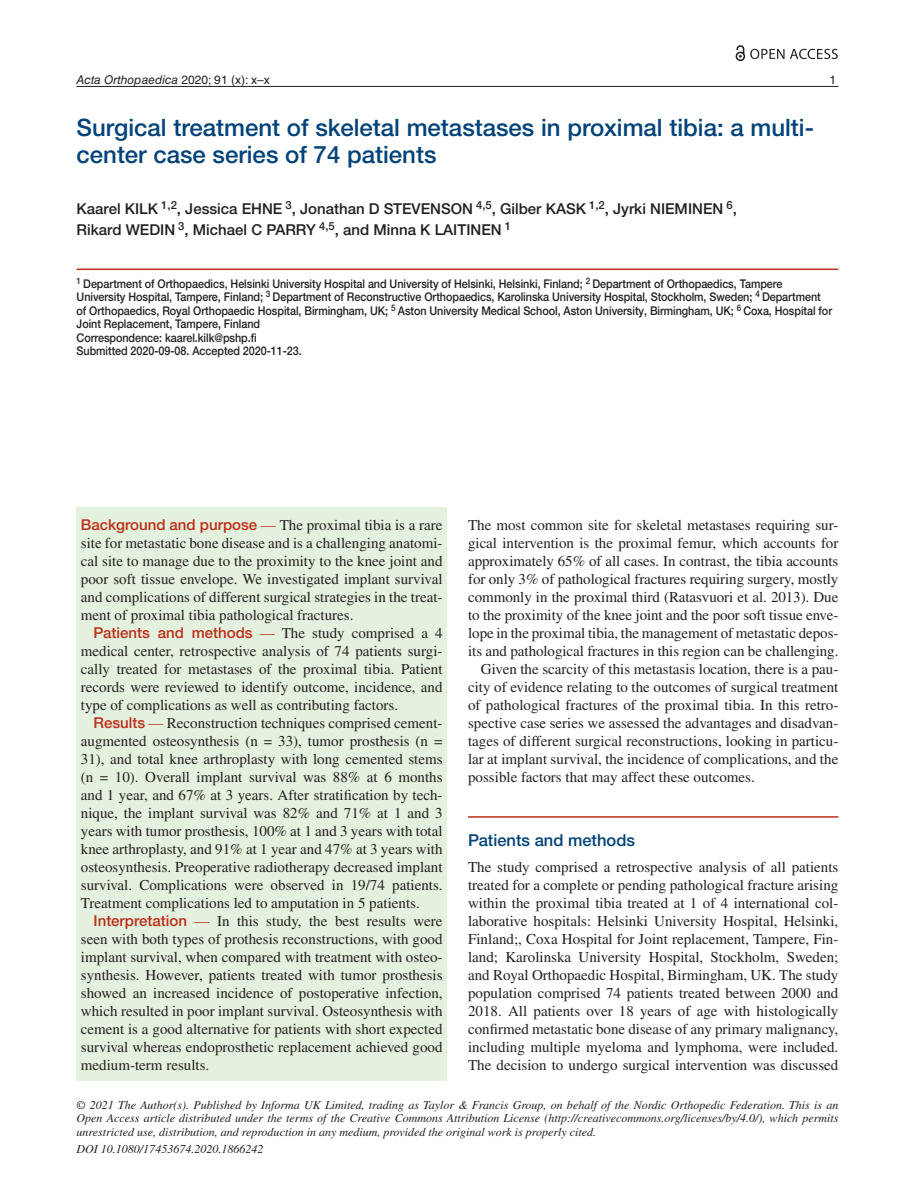
<style>
.page{position:relative;width:915px;height:1191px;background:#fff}
.page>*{position:absolute;margin:0;border:0;box-sizing:border-box;transform-origin:0 0}
.t1{font:500 24px/27px "Helvetica Neue LTW1 G";color:#004279}
.t2{font:500 16.5px "Helvetica Neue LTW1 G";color:#004279}
.t3{font:15px/18px "Times";color:#231f20;text-align:justify}
.t4{font:500 15px/21px "Helvetica Neue LTW1 G";color:#231f20}
.t5{font:500 12px/13.5px "Helvetica Neue LTW1 G";letter-spacing:-.005em;color:#231f20;scale:.9 1}
.t6{font:italic 12px/13.5px "Times";color:#231f20;text-align:justify}
.t7{font:italic 12px "Helvetica LT Std";color:#231f20}
.t8{font:12px "Helvetica LT Std";color:#231f20}
.s1{font-style:normal}
.s2{font-family:"Helvetica Neue LTW1 G";font-weight:500;color:#bc2e18}
.s3{color:#bc2e18}
</style>
<div class="page">
<hr style="left:77px;top:86px;width:761px;height:1px;background:#231f20">
<div style="left:77px;top:507px;width:369px;height:573px;background:#e4f1de"></div>
<hr style="left:77px;top:268px;width:761px;height:2px;background:#bc2e18">
<hr style="left:468px;top:816px;width:370px;height:1px;background:#bc2e18">
<svg style="left:735px;top:45px;width:9px;height:16px"></svg>
<svg style="left:750px;top:49px;width:87px;height:10px"></svg>
<p class="t7" style="left:77px;top:72px;width:195px">Acta Orthopaedica <span class="s1">2020; 91 (x): x–x</span></p>
<p class="t8" style="left:829px;top:72px;width:8px">1</p>
<h1 class="t1" style="left:77px;top:114px;width:738px">Surgical treatment of skeletal metastases in proximal tibia: a multi&shy;center case series of 74 patients</h1>
<p class="t4" style="left:77px;top:198px;width:661px">Kaarel KILK <sup>1,2</sup>, Jessica EHNE <sup>3</sup>, Jonathan D STEVENSON <sup>4,5</sup>, Gilber KASK <sup>1,2</sup>, Jyrki NIEMINEN <sup>6</sup>,<br>Rikard WEDIN <sup>3</sup>, Michael C PARRY <sup>4,5</sup>, and Minna K LAITINEN <sup>1</sup></p>
<p class="t5" style="left:77px;top:277px;width:840px"><sup>1</sup> Department of Orthopaedics, Helsinki University Hospital and University of Helsinki, Helsinki, Finland; <sup>2</sup> Department of Orthopaedics, Tampere University Hospital, Tampere, Finland; <sup>3</sup> Department of Reconstructive Orthopaedics, Karolinska University Hospital, Stockholm, Sweden; <sup>4</sup> Department of Orthopaedics, Royal Orthopaedic Hospital, Birmingham, UK; <sup>5</sup> Aston University Medical School, Aston University, Birmingham, UK; <sup>6</sup> Coxa, Hospital for Joint Replacement, Tampere, Finland<br>Correspondence: kaarel.kilk@pshp.fi<br>Submitted 2020-09-08. Accepted 2020-11-23.</p>
<p class="t3" style="left:81px;top:515px;width:363px"><span class="s2">Background and purpose</span> <span class="s3">—</span> The proximal tibia is a rare site for metastatic bone disease and is a challenging anatomi&shy;cal site to manage due to the proximity to the knee joint and poor soft tissue envelope. We investigated implant survival and complications of different surgical strategies in the treat&shy;ment of proximal tibia pathological fractures.</p>
<p class="t3" style="left:81px;top:623px;width:363px;text-indent:13px"><span class="s2">Patients and methods</span> <span class="s3">—</span> The study comprised a 4 medical center, retrospective analysis of 74 patients surgi&shy;cally treated for metastases of the proximal tibia. Patient records were reviewed to identify outcome, incidence, and type of complications as well as contributing factors.</p>
<p class="t3" style="left:81px;top:713px;width:363px;text-indent:13px"><span class="s2">Results</span> <span class="s3">—</span> Reconstruction techniques comprised cement&shy;augmented osteosynthesis (n = 33), tumor prosthesis (n = 31), and total knee arthroplasty with long cemented stems (n = 10). Overall implant survival was 88% at 6 months and 1 year, and 67% at 3 years. After stratification by tech&shy;nique, the implant survival was 82% and 71% at 1 and 3 years with tumor prosthesis, 100% at 1 and 3 years with total knee arthroplasty, and 91% at 1 year and 47% at 3 years with osteosynthesis. Preoperative radiotherapy decreased implant survival. Complications were observed in 19/74 patients.<br>Treatment complications led to amputation in 5 patients.</p>
<p class="t3" style="left:81px;top:911px;width:363px;text-indent:13px"><span class="s2">Interpretation</span> <span class="s3">—</span> In this study, the best results were seen with both types of prothesis reconstructions, with good implant survival, when compared with treatment with osteo&shy;synthesis. However, patients treated with tumor prosthesis showed an increased incidence of postoperative infection, which resulted in poor implant survival. Osteosynthesis with cement is a good alternative for patients with short expected survival whereas endoprosthetic replacement achieved good medium-term results.</p>
<p class="t3" style="left:468px;top:515px;width:371px">The most common site for skeletal metastases requiring sur-</p>
<p class="t3" style="left:468px;top:533px;width:371px">gical intervention is the proximal femur, which accounts for</p>
<p class="t3" style="left:468px;top:551px;width:371px">approximately 65% of all cases. In contrast, the tibia accounts</p>
<p class="t3" style="left:468px;top:569px;width:371px">for only 3% of pathological fractures requiring surgery, mostly</p>
<p class="t3" style="left:468px;top:587px;width:371px">commonly in the proximal third (Ratasvuori et al. 2013). Due</p>
<p class="t3" style="left:468px;top:605px;width:371px">to the proximity of the knee joint and the poor soft tissue enve-</p>
<p class="t3" style="left:468px;top:623px;width:371px">lope in the proximal tibia, the management of metastatic depos-</p>
<p class="t3" style="left:468px;top:641px;width:371px">its and pathological fractures in this region can be challenging.</p>
<p class="t3" style="left:480px;top:659px;width:359px">Given the scarcity of this metastasis location, there is a pau-</p>
<p class="t3" style="left:468px;top:677px;width:371px">city of evidence relating to the outcomes of surgical treatment</p>
<p class="t3" style="left:468px;top:695px;width:371px">of pathological fractures of the proximal tibia. In this retro-</p>
<p class="t3" style="left:468px;top:713px;width:371px">spective case series we assessed the advantages and disadvan-</p>
<p class="t3" style="left:468px;top:731px;width:371px">tages of different surgical reconstructions, looking in particu-</p>
<p class="t3" style="left:468px;top:749px;width:371px">lar at implant survival, the incidence of complications, and the</p>
<p class="t3" style="left:468px;top:767px;width:288px">possible factors that may affect these outcomes.</p>
<p class="t2" style="left:468px;top:830px;width:168px">Patients and methods</p>
<p class="t3" style="left:468px;top:857px;width:371px">The study comprised a retrospective analysis of all patients treated for a complete or pending pathological fracture arising within the proximal tibia treated at 1 of 4 international col&shy;laborative hospitals: Helsinki University Hospital, Helsinki, Finland;, Coxa Hospital for Joint replacement, Tampere, Fin&shy;land; Karolinska University Hospital, Stockholm, Sweden; and Royal Orthopaedic Hospital, Birmingham, UK. The study population comprised 74 patients treated between 2000 and 2018. All patients over 18 years of age with histologically confirmed metastatic bone disease of any primary malignancy, including multiple myeloma and lymphoma, were included.<br>The decision to undergo surgical intervention was discussed</p>
<p class="t6" style="left:77px;top:1098px;width:763px">© 2021 The Author(s). Published by Informa UK Limited, trading as Taylor &amp; Francis Group, on behalf of the Nordic Orthopedic Federation. This is an Open Access article distributed under the terms of the Creative Commons Attribution License (http://creativecommons.org/licenses/by/4.0/), which permits unrestricted use, distribution, and reproduction in any medium, provided the original work is properly cited.</p>
<p class="t6" style="left:77px;top:1142px;width:188px">DOI 10.1080/17453674.2020.1866242</p>
</div>
